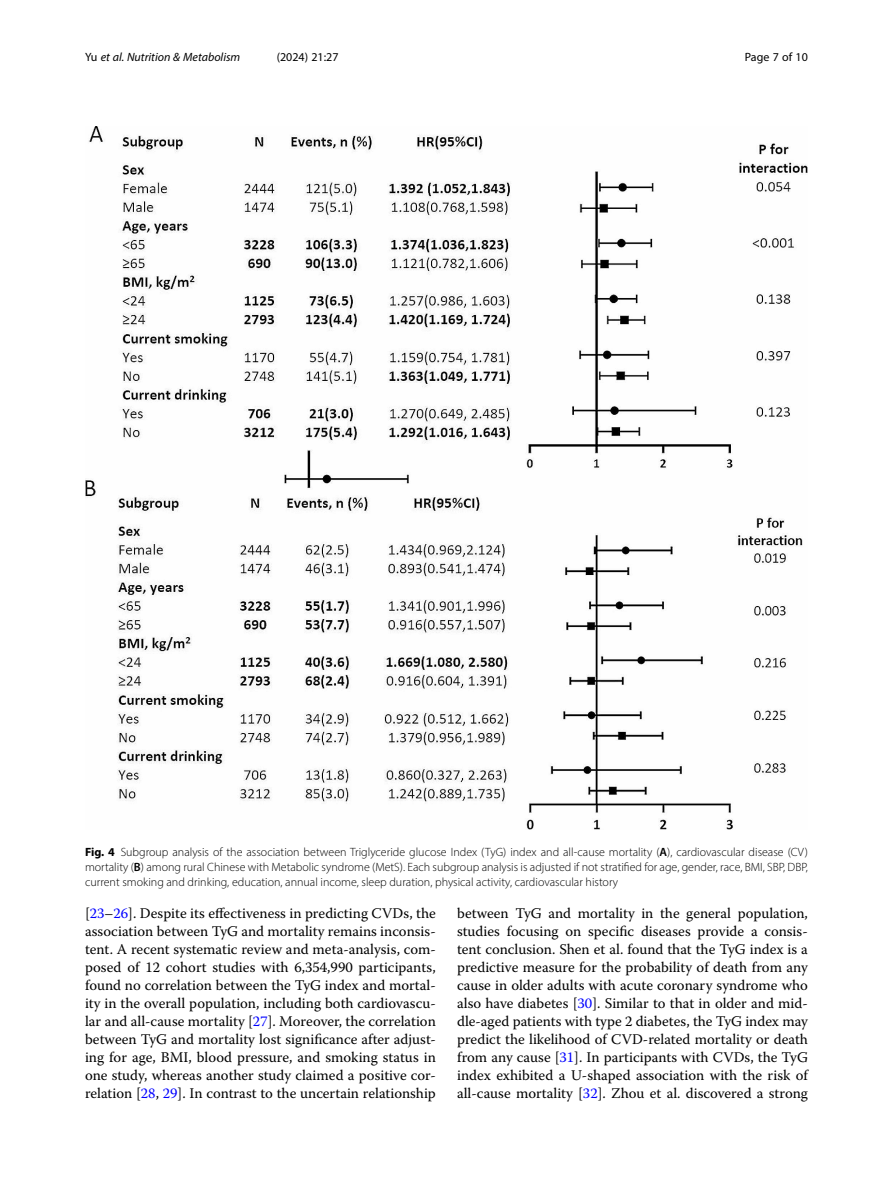
<style>
.page{position:relative;width:893px;height:1191px;background:#fff}
.page>*{position:absolute;margin:0;border:0;box-sizing:border-box;transform-origin:0 0}
.Body_Text_Indent{font:14.7px/18px "Warnock Pro";color:#000;text-align:justify}
.Figure_Caption{font:300 12px/15px "Myriad Pro";color:#000;text-align:justify}
.t1{font:italic 12px "Myriad Pro";color:#000}
.t2{font:12px "Myriad Pro";color:#000}
.s1{font-style:normal}
.s2{font-weight:700}
.s3{font-weight:600}
.s4{color:#00f}
</style>
<div class="page">
<img style="left:85px;top:126px;width:723px;height:703px">
<p class="t1" style="left:85px;top:50px;width:157px"><span class="s1">Yu</span> et al. Nutrition &amp; Metabolism</p>
<p class="t2" style="left:277px;top:50px;width:63px">(2024) 21:27</p>
<p class="t2" style="left:745px;top:50px;width:65px">Page 7 of 10</p>
<p class="Figure_Caption" style="left:85px;top:844px;width:724px"><span class="s2">Fig. 4</span> Subgroup analysis of the association between Triglyceride glucose Index (TyG) index and all-cause mortality (<span class="s3">A</span>), cardiovascular disease (CV) mortality (<span class="s3">B</span>) among rural Chinese with Metabolic syndrome (MetS). Each subgroup analysis is adjusted if not stratified for age, gender, race, BMI, SBP, DBP, current smoking and drinking, education, annual income, sleep duration, physical activity, cardiovascular history</p>
<p class="Body_Text_Indent" style="left:85px;top:904px;width:352px">[<span class="s4">23</span>–<span class="s4">26</span>]. Despite its effectiveness in predicting CVDs, the association between TyG and mortality remains inconsis&shy;tent. A recent systematic review and meta-analysis, com&shy;posed of 12 cohort studies with 6,354,990 participants, found no correlation between the TyG index and mortal&shy;ity in the overall population, including both cardiovascu&shy;lar and all-cause mortality [<span class="s4">27</span>]. Moreover, the correlation between TyG and mortality lost significance after adjust&shy;ing for age, BMI, blood pressure, and smoking status in one study, whereas another study claimed a positive cor&shy;relation [<span class="s4">28</span>, <span class="s4">29</span>]. In contrast to the uncertain relationship</p>
<p class="Body_Text_Indent" style="left:457px;top:904px;width:352px">between TyG and mortality in the general population, studies focusing on specific diseases provide a consis&shy;tent conclusion. Shen et al. found that the TyG index is a predictive measure for the probability of death from any cause in older adults with acute coronary syndrome who also have diabetes [<span class="s4">30</span>]. Similar to that in older and mid&shy;dle-aged patients with type 2 diabetes, the TyG index may predict the likelihood of CVD-related mortality or death from any cause [<span class="s4">31</span>]. In participants with CVDs, the TyG index exhibited a U-shaped association with the risk of all-cause mortality [<span class="s4">32</span>]. Zhou et al. discovered a strong</p>
</div>
